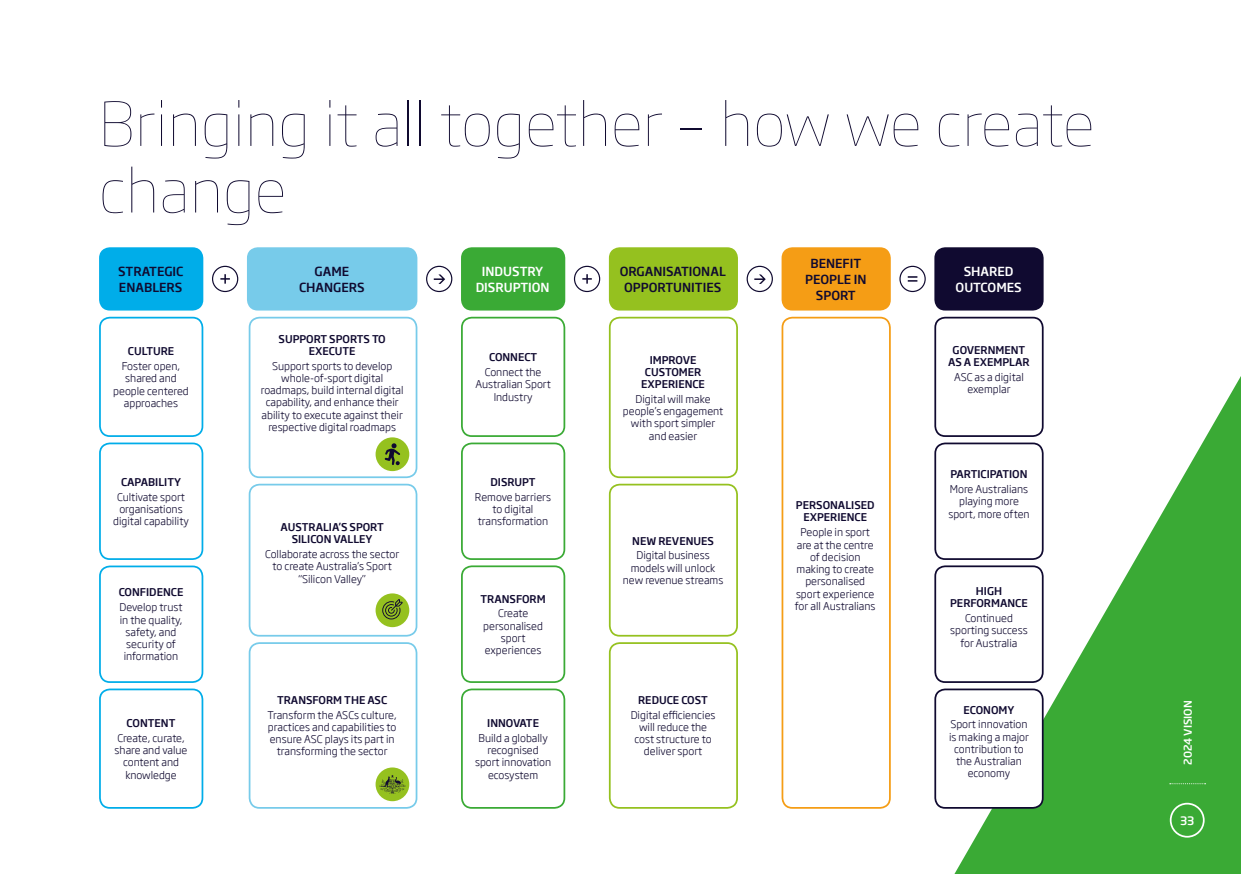
<style>
.page{position:relative;width:1241px;height:874px;background:#fff}
.page>*{position:absolute;margin:0;border:0;box-sizing:border-box;transform-origin:0 0}
.t1{font:100 59.5px/66.5px "Soho Gothic Std";letter-spacing:.01em;color:#100a30}
.t2{font:500 12.25px/15.8px "Soho Gothic Std";color:#100a30;text-align:center}
.t3{font:500 12.25px/15.8px "Soho Gothic Std";color:#fff;text-align:center}
.t4{font:500 11.38px "Soho Gothic Std";color:#fff}
.t5{font:300 10.5px/12.2px "Soho Gothic Std";color:#100a30;text-align:center}
.t6{font:500 10.5px/12.2px "Soho Gothic Std";color:#100a30;text-align:center}
.t7{font:500 10.5px "Soho Gothic Std";letter-spacing:-.005em;color:#fff}
</style>
<div class="page">
<div style="left:574px;top:265px;width:26px;height:27px;border:1px solid #100a30;border-radius:50%"></div>
<svg style="left:582px;top:274px;width:9px;height:9px"></svg>
<svg style="left:954px;top:376px;width:286px;height:497px;fill:#3aaa35"></svg>
<div style="left:1169px;top:802px;width:35px;height:35px;border:2px solid #fff;border-radius:50%"></div>
<svg style="left:1169px;top:782px;width:36px;height:1px"></svg>
<div style="left:100px;top:248px;width:102px;height:61px;background:#00ade9;border-radius:10px"></div>
<div style="left:99px;top:247px;width:104px;height:63px;border:2px solid #00ade9;border-radius:10px"></div>
<div style="left:99px;top:316px;width:104px;height:120px;border:2px solid #00ade9;border-radius:10px"></div>
<div style="left:99px;top:442px;width:104px;height:117px;border:2px solid #00ade9;border-radius:10px"></div>
<div style="left:99px;top:565px;width:104px;height:117px;border:2px solid #00ade9;border-radius:10px"></div>
<div style="left:99px;top:688px;width:104px;height:120px;border:2px solid #00ade9;border-radius:10px"></div>
<div style="left:462px;top:248px;width:102px;height:61px;background:#3aaa35;border-radius:10px"></div>
<div style="left:461px;top:247px;width:104px;height:63px;border:2px solid #3aaa35;border-radius:10px"></div>
<div style="left:461px;top:316px;width:104px;height:120px;border:2px solid #3aaa35;border-radius:10px"></div>
<div style="left:461px;top:442px;width:104px;height:117px;border:2px solid #3aaa35;border-radius:10px"></div>
<div style="left:461px;top:565px;width:104px;height:117px;border:2px solid #3aaa35;border-radius:10px"></div>
<div style="left:461px;top:688px;width:104px;height:120px;border:2px solid #3aaa35;border-radius:10px"></div>
<div style="left:782px;top:248px;width:107px;height:61px;background:#f59d15;border-radius:10px"></div>
<div style="left:781px;top:247px;width:109px;height:63px;border:2px solid #f59d15;border-radius:10px"></div>
<div style="left:781px;top:316px;width:109px;height:492px;border:2px solid #f59d15;border-radius:10px"></div>
<div style="left:248px;top:248px;width:168px;height:61px;background:#77cbea;border-radius:10px"></div>
<div style="left:247px;top:247px;width:170px;height:63px;border:2px solid #77cbea;border-radius:10px"></div>
<div style="left:609px;top:248px;width:128px;height:61px;background:#95c11f;border-radius:10px"></div>
<div style="left:608px;top:247px;width:129px;height:63px;border:2px solid #95c11f;border-radius:10px"></div>
<div style="left:608px;top:316px;width:129px;height:162px;border:2px solid #95c11f;border-radius:10px"></div>
<div style="left:249px;top:316px;width:168px;height:162px;border:2px solid #77cbea;border-radius:10px"></div>
<div style="left:608px;top:483px;width:129px;height:153px;border:2px solid #95c11f;border-radius:10px"></div>
<div style="left:249px;top:483px;width:168px;height:153px;border:2px solid #77cbea;border-radius:10px"></div>
<div style="left:608px;top:642px;width:129px;height:166px;border:2px solid #95c11f;border-radius:10px"></div>
<div style="left:249px;top:642px;width:168px;height:166px;border:2px solid #77cbea;border-radius:10px"></div>
<div style="left:935px;top:248px;width:107px;height:61px;background:#100a30;border-radius:10px"></div>
<div style="left:934px;top:247px;width:109px;height:63px;border:2px solid #100a30;border-radius:10px"></div>
<div style="left:934px;top:316px;width:109px;height:120px;border:2px solid #100a30;border-radius:10px"></div>
<div style="left:934px;top:442px;width:109px;height:117px;border:2px solid #100a30;border-radius:10px"></div>
<div style="left:934px;top:565px;width:109px;height:117px;border:2px solid #100a30;border-radius:10px"></div>
<div style="left:935px;top:689px;width:107px;height:118px;background:#fff;border-radius:10px"></div>
<div style="left:934px;top:688px;width:109px;height:120px;border:2px solid #100a30;border-radius:10px"></div>
<div style="left:426px;top:265px;width:26px;height:27px;border:1px solid #100a30;border-radius:50%"></div>
<svg style="left:433px;top:274px;width:12px;height:10px"></svg>
<svg style="left:899px;top:266px;width:26px;height:25px"></svg>
<div style="left:899px;top:265px;width:26px;height:27px;border:1px solid #100a30;border-radius:50%"></div>
<div style="left:746px;top:265px;width:26px;height:27px;border:1px solid #100a30;border-radius:50%"></div>
<svg style="left:754px;top:274px;width:11px;height:10px"></svg>
<div style="left:212px;top:265px;width:26px;height:27px;border:1px solid #100a30;border-radius:50%"></div>
<svg style="left:220px;top:274px;width:10px;height:9px"></svg>
<svg style="left:907px;top:276px;width:10px;height:5px"></svg>
<div style="left:375px;top:593px;width:34px;height:34px;background:#95c11f;border-radius:50%"></div>
<svg style="left:382px;top:599px;width:20px;height:20px"></svg>
<div style="left:375px;top:767px;width:34px;height:33px;background:#95c11f;border-radius:50%"></div>
<svg style="left:379px;top:775px;width:26px;height:18px"></svg>
<div style="left:375px;top:437px;width:34px;height:34px;background:#95c11f;border-radius:50%"></div>
<svg style="left:384px;top:443px;width:16px;height:22px"></svg>
<h1 class="t1" style="left:99px;top:91px;width:996px">Bringing it all together – how we create change</h1>
<p class="t2" style="left:118px;top:263px;width:67px;text-align:left">STRATEGIC<br>ENABLERS</p>
<p class="t6" style="left:128px;top:345px;width:48px">CULTURE</p>
<p class="t5" style="left:113px;top:360px;width:77px">Foster open, shared and people centered approaches</p>
<p class="t6" style="left:121px;top:475px;width:62px">CAPABILITY</p>
<p class="t5" style="left:113px;top:490px;width:77px">Cultivate sport organisations digital capability</p>
<p class="t6" style="left:119px;top:586px;width:66px">CONFIDENCE</p>
<p class="t5" style="left:119px;top:601px;width:64px">Develop trust in the quality, safety, and security of information</p>
<p class="t6" style="left:127px;top:716px;width:50px">CONTENT</p>
<p class="t5" style="left:115px;top:731px;width:74px">Create, curate, share and value content and knowledge</p>
<p class="t2" style="left:299px;top:263px;width:67px">GAME<br>CHANGERS</p>
<p class="t2" style="left:619px;top:263px;width:108px">ORGANISATIONAL<br>OPPORTUNITIES</p>
<p class="t3" style="left:475px;top:263px;width:75px">INDUSTRY<br>DISRUPTION</p>
<p class="t6" style="left:278px;top:332px;width:109px">SUPPORT SPORTS TO<br>EXECUTE</p>
<p class="t5" style="left:261px;top:359px;width:144px">Support sports to develop whole-of-sport digital roadmaps, build internal digital capability, and enhance their ability to execute against their respective digital roadmaps</p>
<p class="t6" style="left:280px;top:521px;width:105px">AUSTRALIA’S SPORT<br>SILICON VALLEY</p>
<p class="t5" style="left:265px;top:548px;width:136px">Collaborate across the sector to create Australia’s Sport “Silicon Valley”</p>
<p class="t6" style="left:277px;top:693px;width:112px">TRANSFORM THE ASC</p>
<p class="t5" style="left:267px;top:708px;width:130px">Transform the ASCs culture, practices and capabilities to ensure ASC plays its part in transforming the sector</p>
<p class="t6" style="left:489px;top:351px;width:50px">CONNECT</p>
<p class="t5" style="left:475px;top:366px;width:77px">Connect the<br>Australian Sport<br>Industry</p>
<p class="t6" style="left:490px;top:475px;width:47px">DISRUPT</p>
<p class="t5" style="left:475px;top:490px;width:77px">Remove barriers to digital transformation</p>
<p class="t6" style="left:480px;top:592px;width:67px">TRANSFORM</p>
<p class="t5" style="left:483px;top:607px;width:61px">Create personalised sport experiences</p>
<p class="t6" style="left:487px;top:716px;width:53px">INNOVATE</p>
<p class="t5" style="left:475px;top:731px;width:78px">Build a globally recognised sport innovation ecosystem</p>
<p class="t6" style="left:641px;top:353px;width:65px">IMPROVE<br>CUSTOMER<br>EXPERIENCE</p>
<p class="t5" style="left:623px;top:393px;width:102px">Digital will make people’s engagement with sport simpler and easier</p>
<p class="t6" style="left:632px;top:534px;width:83px">NEW REVENUES</p>
<p class="t5" style="left:622px;top:549px;width:102px">Digital business models will unlock new revenue streams</p>
<p class="t6" style="left:638px;top:693px;width:71px">REDUCE COST</p>
<p class="t5" style="left:630px;top:708px;width:86px">Digital efficiencies will reduce the cost structure to deliver sport</p>
<p class="t2" style="left:805px;top:255px;width:63px">BENEFIT<br>PEOPLE IN<br>SPORT</p>
<p class="t6" style="left:795px;top:499px;width:80px">PERSONALISED<br>EXPERIENCE</p>
<p class="t5" style="left:794px;top:526px;width:82px">People in sport are at the centre of decision making to create personalised sport experience for all Australians</p>
<p class="t3" style="left:955px;top:263px;width:68px">SHARED<br>OUTCOMES</p>
<p class="t6" style="left:948px;top:344px;width:83px">GOVERNMENT<br>AS A EXEMPLAR</p>
<p class="t5" style="left:954px;top:371px;width:71px">ASC as a digital exemplar</p>
<p class="t6" style="left:950px;top:468px;width:79px">PARTICIPATION</p>
<p class="t5" style="left:948px;top:483px;width:83px">More Australians playing more sport, more often</p>
<p class="t6" style="left:950px;top:585px;width:79px">HIGH<br>PERFORMANCE</p>
<p class="t5" style="left:950px;top:612px;width:79px">Continued sporting success for Australia</p>
<p class="t6" style="left:963px;top:703px;width:52px">ECONOMY</p>
<p class="t5" style="left:948px;top:718px;width:81px">Sport innovation is making a major contribution to the Australian economy</p>
<p class="t7" style="left:1180px;top:764px;width:66px;rotate:-90deg">2024 VISION</p>
<p class="t4" style="left:1179px;top:812px;width:16px">33</p>
</div>
